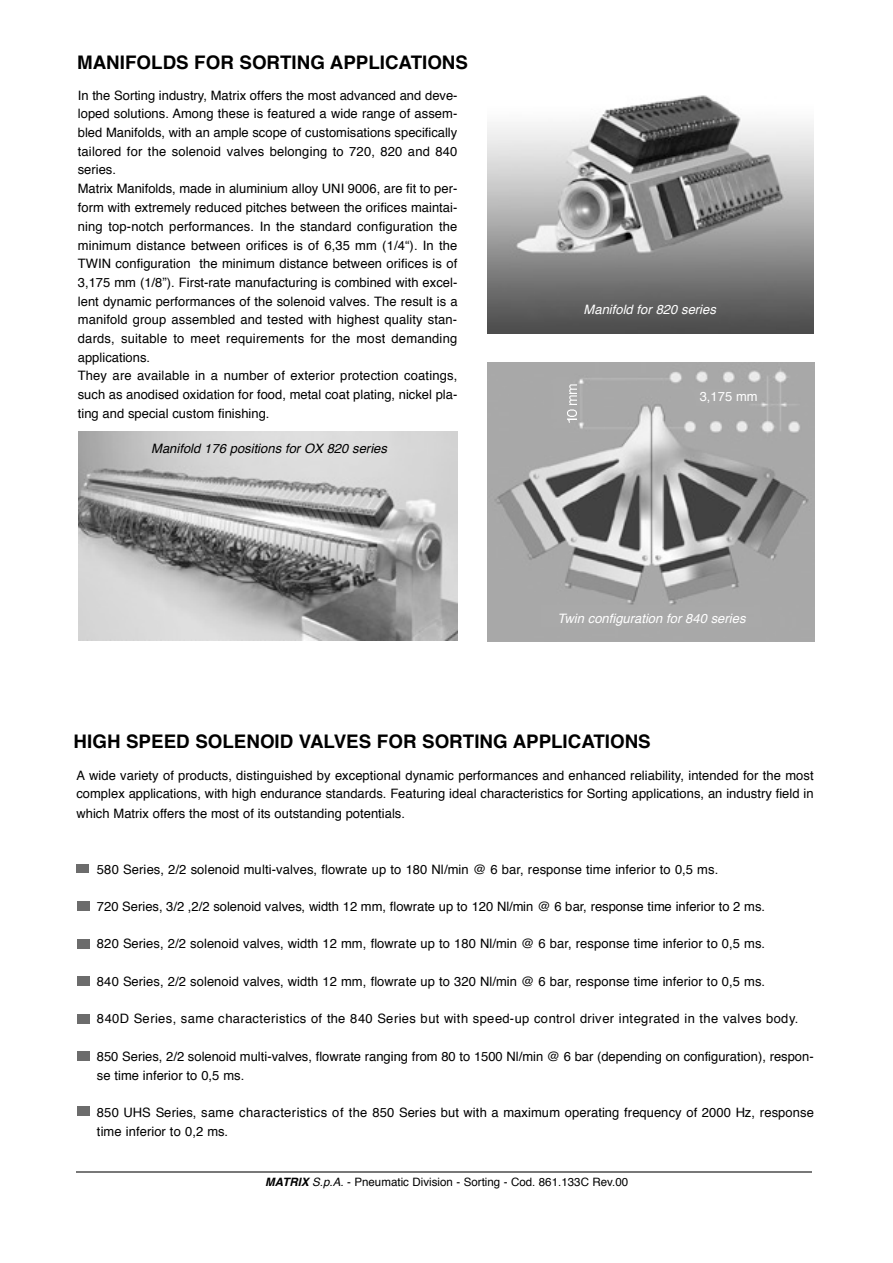
<style>
.page{position:relative;width:893px;height:1263px;background:#fff}
.page>*{position:absolute;margin:0;border:0;box-sizing:border-box;transform-origin:0 0}
.t1{font:700 18.75px "Helvetica";color:#000}
.t2{font:12.9px/18.8px "Helvetica";letter-spacing:.005em;color:#000}
.t3{font:italic 12.9px "Helvetica";color:#fff}
.t4{font:italic 12.9px "Helvetica";color:#000}
.t5{font:12.9px "Helvetica";color:#fff}
.t6{font:11.55px "Helvetica";color:#000}
.s1{font-weight:700;font-style:italic}
.s2{font-style:italic}
</style>
<div class="page">
<img style="left:487px;top:95px;width:326px;height:239px">
<hr style="left:76px;top:1172px;width:735px;height:1px;background:#787878">
<img style="left:488px;top:362px;width:326px;height:280px">
<img style="left:79px;top:431px;width:378px;height:209px">
<svg style="left:566px;top:385px;width:10px;height:37px"></svg>
<div style="left:77px;top:864px;width:12px;height:9px;background:#6c6c6c"></div>
<div style="left:77px;top:902px;width:12px;height:9px;background:#6c6c6c"></div>
<div style="left:77px;top:939px;width:12px;height:10px;background:#6c6c6c"></div>
<div style="left:77px;top:977px;width:12px;height:9px;background:#6c6c6c"></div>
<div style="left:77px;top:1014px;width:12px;height:10px;background:#6c6c6c"></div>
<div style="left:77px;top:1052px;width:12px;height:9px;background:#6c6c6c"></div>
<div style="left:77px;top:1106px;width:12px;height:10px;background:#6c6c6c"></div>
<h1 class="t1" style="left:77px;top:54px;width:392px">MANIFOLDS FOR SORTING APPLICATIONS</h1>
<p class="t2" style="left:78px;top:87px;width:381px">In the Sorting industry, Matrix offers the most advanced and deve&shy;loped solutions. Among these is featured a wide range of assem&shy;bled Manifolds, with an ample scope of customisations specifically tailored for the solenoid valves belonging to 720, 820 and 840 series.<br>Matrix Manifolds, made in aluminium alloy UNI 9006, are fit to per&shy;form with extremely reduced pitches between the orifices maintai&shy;ning top-notch performances. In the standard configuration the minimum distance between orifices is of 6,35 mm (1/4“). In the TWIN configuration the minimum distance between orifices is of 3,175 mm (1/8”). First-rate manufacturing is combined with excel&shy;lent dynamic performances of the solenoid valves. The result is a manifold group assembled and tested with highest quality stan&shy;dards, suitable to meet requirements for the most demanding applications.<br>They are available in a number of exterior protection coatings, such as anodised oxidation for food, metal coat plating, nickel pla&shy;ting and special custom finishing.</p>
<p class="t4" style="left:151px;top:443px;width:240px">Manifold 176 positions for OX 820 series</p>
<p class="t3" style="left:583px;top:304px;width:136px">Manifold for 820 series</p>
<p class="t5" style="left:699px;top:391px;width:59px">3,175 mm</p>
<p class="t3" style="left:557px;top:613px;width:192px">Twin configuration for 840 series</p>
<h1 class="t1" style="left:74px;top:733px;width:578px">HIGH SPEED SOLENOID VALVES FOR SORTING APPLICATIONS</h1>
<p class="t2" style="left:76px;top:767px;width:738px;text-align:justify">A wide variety of products, distinguished by exceptional dynamic performances and enhanced reliability, intended for the most complex applications, with high endurance standards. Featuring ideal characteristics for Sorting applications, an industry field in which Matrix offers the most of its outstanding potentials.</p>
<p class="t2" style="left:97px;top:861px;width:623px">580 Series, 2/2 solenoid multi-valves, flowrate up to 180 Nl/min @ 6 bar, response time inferior to 0,5 ms.</p>
<p class="t2" style="left:97px;top:898px;width:669px">720 Series, 3/2 ,2/2 solenoid valves, width 12 mm, flowrate up to 120 Nl/min @ 6 bar, response time inferior to 2 ms.</p>
<p class="t2" style="left:97px;top:936px;width:669px">820 Series, 2/2 solenoid valves, width 12 mm, flowrate up to 180 Nl/min @ 6 bar, response time inferior to 0,5 ms.</p>
<p class="t2" style="left:97px;top:973px;width:669px">840 Series, 2/2 solenoid valves, width 12 mm, flowrate up to 320 Nl/min @ 6 bar, response time inferior to 0,5 ms.</p>
<p class="t2" style="left:97px;top:1010px;width:703px">840D Series, same characteristics of the 840 Series but with speed-up control driver integrated in the valves body.</p>
<p class="t2" style="left:97px;top:1048px;width:718px">850 Series, 2/2 solenoid multi-valves, flowrate ranging from 80 to 1500 Nl/min @ 6 bar (depending on configuration), respon&shy;se time inferior to 0,5 ms.</p>
<p class="t2" style="left:97px;top:1104px;width:718px">850 UHS Series, same characteristics of the 850 Series but with a maximum operating frequency of 2000 Hz, response time inferior to 0,2 ms.</p>
<p class="t6" style="left:265px;top:1177px;width:364px"><span class="s1">MATRIX</span><span class="s2">S.p.A.</span> - Pneumatic Division - Sorting - Cod. 861.133C Rev.00</p>
</div>
